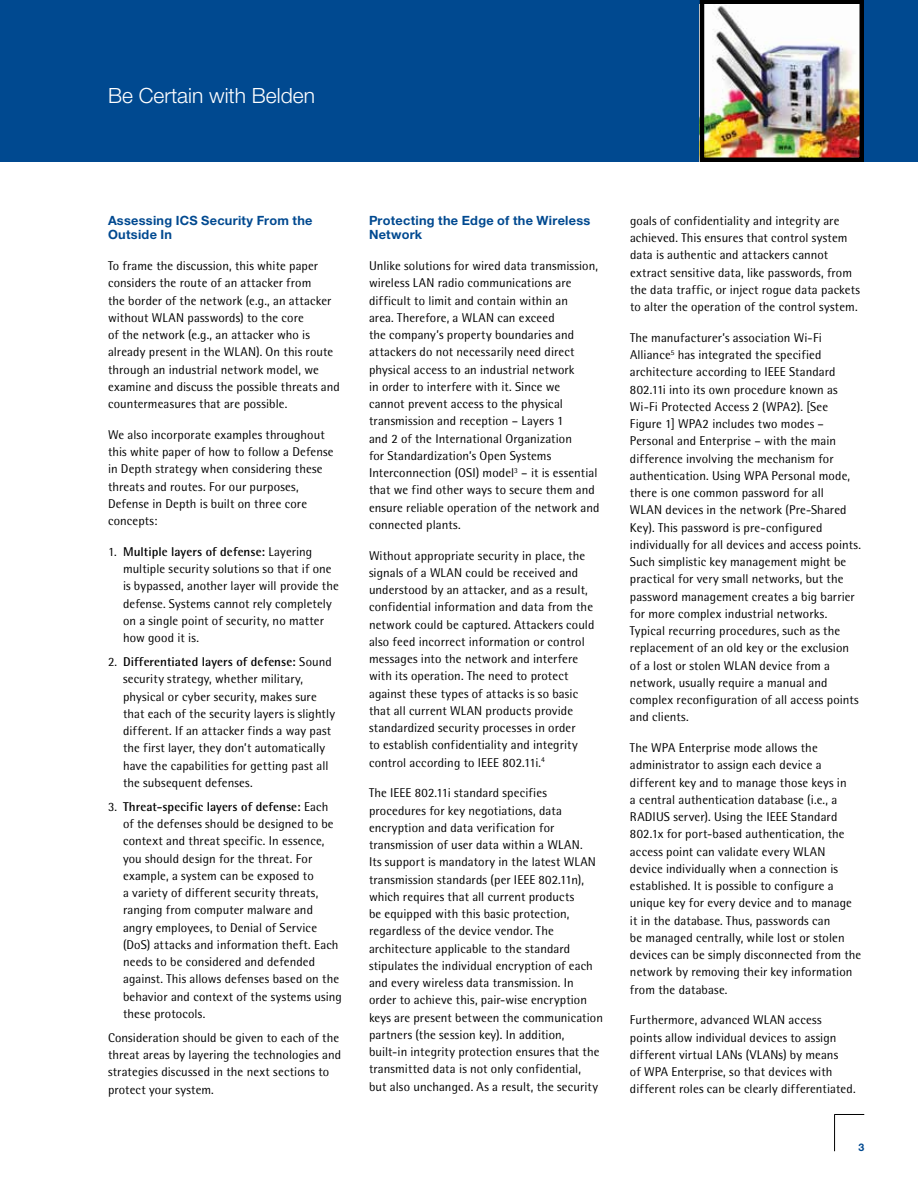
<style>
.page{position:relative;width:918px;height:1188px;background:#fff}
.page>*{position:absolute;margin:0;border:0;box-sizing:border-box;transform-origin:0 0}
.t1{font:300 21px "Helvetica Neue LT Std";color:#fff}
.t2{font:12.75px/17.2px "Rotis Semi Sans Std";letter-spacing:.01em;color:#000}
.t3{font:700 12.75px/14.2px "Helvetica Neue LT Std";letter-spacing:.02em;color:#004990}
.t4{font:700 10.5px "Helvetica Neue LT Std";color:#004990}
.s1{font-weight:700}
</style>
<div class="page">
<div style="left:0;top:0;width:918px;height:162px;background:#004990"></div>
<hr style="left:834px;top:1114px;width:30px;height:1px;background:#000">
<hr style="left:834px;top:1115px;width:1px;height:36px;background:#000">
<img style="left:700px;top:0;width:164px;height:162px">
<h1 class="t1" style="left:108px;top:83px;width:208px">Be Certain with Belden</h1>
<p class="t3" style="left:108px;top:213px;width:206px">Assessing ICS Security From the<br>Outside In</p>
<p class="t2" style="left:108px;top:257px;width:233px">To frame the discussion, this white paper considers the route of an attacker from<br>the border of the network (e.g., an attacker without WLAN passwords) to the core<br>of the network (e.g., an attacker who is already present in the WLAN). On this route through an industrial network model, we examine and discuss the possible threats and countermeasures that are possible.</p>
<p class="t2" style="left:108px;top:426px;width:227px">We also incorporate examples throughout this white paper of how to follow a Defense in Depth strategy when considering these threats and routes. For our purposes, Defense in Depth is built on three core concepts:</p>
<p class="t2" style="left:123px;top:543px;width:217px;text-indent:-15px">1. <span class="s1">Multiple layers of defense:</span> Layering multiple security solutions so that if one is bypassed, another layer will provide the defense. Systems cannot rely completely on a single point of security, no matter how good it is.</p>
<p class="t2" style="left:123px;top:653px;width:214px;text-indent:-15px">2. <span class="s1">Differentiated layers of defense:</span> Sound security strategy, whether military, physical or cyber security, makes sure that each of the security layers is slightly different. If an attacker finds a way past the first layer, they don’t automatically have the capabilities for getting past all the subsequent defenses.</p>
<p class="t2" style="left:123px;top:798px;width:220px;text-indent:-15px">3. <span class="s1">Threat-specific layers of defense:</span> Each of the defenses should be designed to be context and threat specific. In essence, you should design for the threat. For example, a system can be exposed to<br>a variety of different security threats, ranging from computer malware and angry employees, to Denial of Service (DoS) attacks and information theft. Each needs to be considered and defended against. This allows defenses based on the behavior and context of the systems using these protocols.</p>
<p class="t2" style="left:108px;top:1029px;width:235px">Consideration should be given to each of the threat areas by layering the technologies and strategies discussed in the next sections to protect your system.</p>
<p class="t3" style="left:369px;top:213px;width:223px">Protecting the Edge of the Wireless<br>Network</p>
<p class="t2" style="left:369px;top:257px;width:232px">Unlike solutions for wired data transmission, wireless LAN radio communications are difficult to limit and contain within an<br>area. Therefore, a WLAN can exceed<br>the company’s property boundaries and attackers do not necessarily need direct physical access to an industrial network<br>in order to interfere with it. Since we<br>cannot prevent access to the physical transmission and reception – Layers 1<br>and 2 of the International Organization<br>for Standardization’s Open Systems Interconnection (OSI) model<sup>3</sup> – it is essential that we find other ways to secure them and ensure reliable operation of the network and connected plants.</p>
<p class="t2" style="left:369px;top:547px;width:227px">Without appropriate security in place, the signals of a WLAN could be received and understood by an attacker, and as a result, confidential information and data from the network could be captured. Attackers could also feed incorrect information or control messages into the network and interfere with its operation. The need to protect against these types of attacks is so basic that all current WLAN products provide standardized security processes in order<br>to establish confidentiality and integrity control according to IEEE 802.11i.<sup>4</sup></p>
<p class="t2" style="left:369px;top:784px;width:235px">The IEEE 802.11i standard specifies procedures for key negotiations, data encryption and data verification for transmission of user data within a WLAN.<br>Its support is mandatory in the latest WLAN transmission standards (per IEEE 802.11n), which requires that all current products<br>be equipped with this basic protection, regardless of the device vendor. The architecture applicable to the standard stipulates the individual encryption of each and every wireless data transmission. In order to achieve this, pair-wise encryption keys are present between the communication partners (the session key). In addition, built-in integrity protection ensures that the transmitted data is not only confidential,<br>but also unchanged. As a result, the security</p>
<p class="t2" style="left:630px;top:212px;width:231px">goals of confidentiality and integrity are achieved. This ensures that control system data is authentic and attackers cannot extract sensitive data, like passwords, from the data traffic, or inject rogue data packets to alter the operation of the control system.</p>
<p class="t2" style="left:630px;top:329px;width:233px">The manufacturer’s association Wi-Fi Alliance<sup>5</sup> has integrated the specified architecture according to IEEE Standard 802.11i into its own procedure known as Wi-Fi Protected Access 2 (WPA2). [See Figure 1] WPA2 includes two modes – Personal and Enterprise – with the main difference involving the mechanism for authentication. Using WPA Personal mode, there is one common password for all<br>WLAN devices in the network (Pre-Shared Key). This password is pre-configured individually for all devices and access points.<br>Such simplistic key management might be practical for very small networks, but the password management creates a big barrier for more complex industrial networks.<br>Typical recurring procedures, such as the replacement of an old key or the exclusion of a lost or stolen WLAN device from a network, usually require a manual and complex reconfiguration of all access points and clients.</p>
<p class="t2" style="left:630px;top:739px;width:233px">The WPA Enterprise mode allows the administrator to assign each device a different key and to manage those keys in<br>a central authentication database (i.e., a RADIUS server). Using the IEEE Standard 802.1x for port-based authentication, the access point can validate every WLAN device individually when a connection is established. It is possible to configure a unique key for every device and to manage it in the database. Thus, passwords can<br>be managed centrally, while lost or stolen devices can be simply disconnected from the network by removing their key information from the database.</p>
<p class="t2" style="left:630px;top:1011px;width:227px">Furthermore, advanced WLAN access points allow individual devices to assign different virtual LANs (VLANs) by means<br>of WPA Enterprise, so that devices with different roles can be clearly differentiated.</p>
<p class="t4" style="left:858px;top:1141px;width:7px">3</p>
</div>
